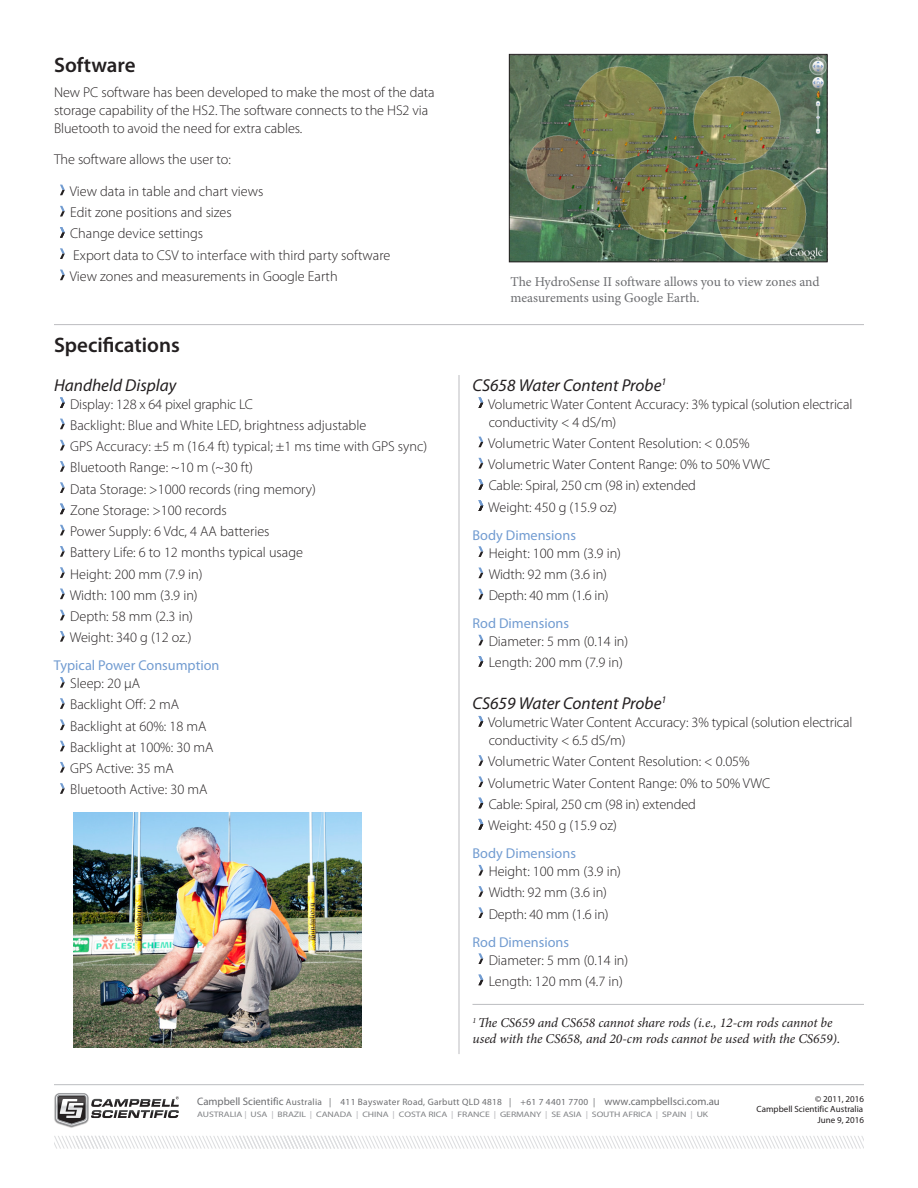
<style>
.page{position:relative;width:918px;height:1188px;background:#fff}
.page>*{position:absolute;margin:0;border:0;box-sizing:border-box;transform-origin:0 0}
.t1{font:600 21px "Myriad Pro";color:#231f20}
.t2{font:italic 17.25px "Myriad Pro";color:#231f20}
.bullets1{font:300 14.25px/18px "Myriad Pro";color:#231f20}
.body1{font:300 14.25px/18px "Myriad Pro";letter-spacing:-.005em;color:#231f20}
.t3{font:14.25px "Myriad Pro";color:#729cd1}
.Footnotes{font:italic 13.5px/16.2px "Minion Pro";letter-spacing:-.005em;color:#231f20}
.t4{font:13.5px/16.2px "Minion Pro";color:#6c6d70}
.contact{font:9.3px "Myriad Pro";letter-spacing:.03em;color:#6c6d70}
.t5{font:9px "Myriad Pro";color:#231f20}
.contact-2{font:7.95px "Myriad Pro";letter-spacing:-.005em;color:#808285;scale:1.22 1}
.s1{font-size:10.8px}
.s2{color:#b2b3b7}
</style>
<div class="page">
<img style="left:54px;top:1093px;width:32px;height:35px">
<svg style="left:55px;top:1094px;width:124px;height:32px"></svg>
<svg style="left:54px;top:1136px;width:810px;height:13px"></svg>
<hr style="left:54px;top:1084px;width:810px;height:1px;background:#bcbdc0">
<svg style="left:60px;top:185px;width:5px;height:10px"></svg>
<svg style="left:60px;top:206px;width:5px;height:10px"></svg>
<svg style="left:60px;top:227px;width:5px;height:11px"></svg>
<svg style="left:60px;top:248px;width:5px;height:11px"></svg>
<svg style="left:60px;top:270px;width:5px;height:10px"></svg>
<img style="left:511px;top:56px;width:315px;height:204px">
<div style="left:509px;top:54px;width:319px;height:208px;border:1px solid #231f20"></div>
<svg style="left:60px;top:397px;width:5px;height:11px"></svg>
<svg style="left:60px;top:419px;width:5px;height:10px"></svg>
<svg style="left:60px;top:440px;width:5px;height:10px"></svg>
<svg style="left:60px;top:461px;width:5px;height:11px"></svg>
<svg style="left:60px;top:482px;width:5px;height:11px"></svg>
<svg style="left:60px;top:504px;width:5px;height:10px"></svg>
<svg style="left:60px;top:525px;width:5px;height:10px"></svg>
<svg style="left:60px;top:546px;width:5px;height:11px"></svg>
<svg style="left:60px;top:567px;width:5px;height:11px"></svg>
<svg style="left:60px;top:589px;width:5px;height:10px"></svg>
<svg style="left:60px;top:610px;width:5px;height:10px"></svg>
<svg style="left:60px;top:631px;width:5px;height:11px"></svg>
<svg style="left:60px;top:677px;width:5px;height:11px"></svg>
<svg style="left:60px;top:698px;width:5px;height:11px"></svg>
<svg style="left:60px;top:719px;width:5px;height:11px"></svg>
<svg style="left:60px;top:741px;width:5px;height:10px"></svg>
<svg style="left:60px;top:762px;width:5px;height:11px"></svg>
<svg style="left:60px;top:783px;width:5px;height:11px"></svg>
<svg style="left:478px;top:397px;width:5px;height:11px"></svg>
<svg style="left:478px;top:437px;width:5px;height:10px"></svg>
<svg style="left:478px;top:458px;width:5px;height:10px"></svg>
<svg style="left:478px;top:479px;width:5px;height:11px"></svg>
<svg style="left:478px;top:500px;width:5px;height:11px"></svg>
<svg style="left:478px;top:546px;width:5px;height:11px"></svg>
<svg style="left:478px;top:568px;width:5px;height:10px"></svg>
<svg style="left:478px;top:589px;width:5px;height:10px"></svg>
<svg style="left:478px;top:635px;width:5px;height:10px"></svg>
<svg style="left:478px;top:656px;width:5px;height:11px"></svg>
<svg style="left:478px;top:716px;width:5px;height:11px"></svg>
<svg style="left:478px;top:755px;width:5px;height:11px"></svg>
<svg style="left:478px;top:776px;width:5px;height:11px"></svg>
<svg style="left:478px;top:798px;width:5px;height:10px"></svg>
<svg style="left:478px;top:819px;width:5px;height:11px"></svg>
<svg style="left:478px;top:865px;width:5px;height:11px"></svg>
<svg style="left:478px;top:886px;width:5px;height:11px"></svg>
<svg style="left:478px;top:907px;width:5px;height:11px"></svg>
<svg style="left:478px;top:953px;width:5px;height:11px"></svg>
<svg style="left:478px;top:975px;width:5px;height:10px"></svg>
<img style="left:73px;top:812px;width:289px;height:236px">
<hr style="left:54px;top:324px;width:810px;height:1px;background:#bcbdc0">
<hr style="left:472px;top:1004px;width:392px;height:1px;background:#bcbdc0">
<hr style="left:459px;top:375px;width:1px;height:679px;background:#bcbdc0">
<p class="t1" style="left:54px;top:52px;width:83px">Software</p>
<p class="body1" style="left:54px;top:83px;width:382px">New PC software has been developed to make the most of the data storage capability of the HS2. The software connects to the HS2 via<br>Bluetooth to avoid the need for extra cables.</p>
<p class="body1" style="left:54px;top:150px;width:178px">The software allows the user to:</p>
<p class="bullets1" style="left:70px;top:182px;width:195px">View data in table and chart views</p>
<p class="bullets1" style="left:70px;top:203px;width:163px">Edit zone positions and sizes</p>
<p class="bullets1" style="left:70px;top:224px;width:134px">Change device settings</p>
<p class="bullets1" style="left:73px;top:246px;width:319px">Export data to CSV to interface with third party software</p>
<p class="bullets1" style="left:70px;top:267px;width:269px">View zones and measurements in Google Earth</p>
<p class="t1" style="left:54px;top:331px;width:127px">Specifications</p>
<p class="t2" style="left:54px;top:374px;width:124px">Handheld Display</p>
<p class="bullets1" style="left:70px;top:395px;width:184px">Display: 128 x 64 pixel graphic LC</p>
<p class="bullets1" style="left:70px;top:416px;width:298px">Backlight: Blue and White LED, brightness adjustable</p>
<p class="bullets1" style="left:70px;top:437px;width:359px">GPS Accuracy: ±5 m (16.4 ft) typical; ±1 ms time with GPS sync)</p>
<p class="bullets1" style="left:70px;top:458px;width:184px">Bluetooth Range: ~10 m (~30 ft)</p>
<p class="bullets1" style="left:70px;top:480px;width:247px">Data Storage: &gt;1000 records (ring memory)</p>
<p class="bullets1" style="left:70px;top:501px;width:158px">Zone Storage: &gt;100 records</p>
<p class="bullets1" style="left:70px;top:522px;width:201px">Power Supply: 6 Vdc, 4 AA batteries</p>
<p class="bullets1" style="left:70px;top:543px;width:234px">Battery Life: 6 to 12 months typical usage</p>
<p class="bullets1" style="left:70px;top:565px;width:134px">Height: 200 mm (7.9 in)</p>
<p class="bullets1" style="left:70px;top:586px;width:130px">Width: 100 mm (3.9 in)</p>
<p class="bullets1" style="left:70px;top:607px;width:124px">Depth: 58 mm (2.3 in)</p>
<p class="bullets1" style="left:70px;top:628px;width:123px">Weight: 340 g (12 oz.)</p>
<p class="t3" style="left:54px;top:657px;width:167px">Typical Power Consumption</p>
<p class="bullets1" style="left:70px;top:674px;width:71px">Sleep: 20 µA</p>
<p class="bullets1" style="left:70px;top:696px;width:111px">Backlight Off: 2 mA</p>
<p class="bullets1" style="left:70px;top:717px;width:138px">Backlight at 60%: 18 mA</p>
<p class="bullets1" style="left:70px;top:738px;width:145px">Backlight at 100%: 30 mA</p>
<p class="bullets1" style="left:70px;top:759px;width:105px">GPS Active: 35 mA</p>
<p class="bullets1" style="left:70px;top:781px;width:139px">Bluetooth Active: 30 mA</p>
<p class="t4" style="left:510px;top:273px;width:311px">The HydroSense II software allows you to view zones and measurements using Google Earth.</p>
<p class="t2" style="left:472px;top:374px;width:196px">CS658 Water Content Probe<sup>1</sup></p>
<p class="bullets1" style="left:488px;top:395px;width:366px">Volumetric Water Content Accuracy: 3% typical (solution electrical conductivity &lt; 4 dS/m)</p>
<p class="bullets1" style="left:488px;top:434px;width:263px">Volumetric Water Content Resolution: &lt; 0.05%</p>
<p class="bullets1" style="left:488px;top:455px;width:284px">Volumetric Water Content Range: 0% to 50% VWC</p>
<p class="bullets1" style="left:489px;top:476px;width:209px">Cable: Spiral, 250 cm (98 in) extended</p>
<p class="bullets1" style="left:488px;top:498px;width:130px">Weight: 450 g (15.9 oz)</p>
<p class="t3" style="left:472px;top:526px;width:105px">Body Dimensions</p>
<p class="bullets1" style="left:489px;top:544px;width:134px">Height: 100 mm (3.9 in)</p>
<p class="bullets1" style="left:489px;top:565px;width:120px">Width: 92 mm (3.6 in)</p>
<p class="bullets1" style="left:489px;top:586px;width:122px">Depth: 40 mm (1.6 in)</p>
<p class="t3" style="left:472px;top:614px;width:98px">Rod Dimensions</p>
<p class="bullets1" style="left:489px;top:632px;width:141px">Diameter: 5 mm (0.14 in)</p>
<p class="bullets1" style="left:489px;top:653px;width:136px">Length: 200 mm (7.9 in)</p>
<p class="t2" style="left:472px;top:693px;width:196px">CS659 Water Content Probe<sup>1</sup></p>
<p class="bullets1" style="left:488px;top:713px;width:366px">Volumetric Water Content Accuracy: 3% typical (solution electrical conductivity &lt; 6.5 dS/m)</p>
<p class="bullets1" style="left:488px;top:753px;width:263px">Volumetric Water Content Resolution: &lt; 0.05%</p>
<p class="bullets1" style="left:488px;top:774px;width:284px">Volumetric Water Content Range: 0% to 50% VWC</p>
<p class="bullets1" style="left:489px;top:795px;width:209px">Cable: Spiral, 250 cm (98 in) extended</p>
<p class="bullets1" style="left:488px;top:816px;width:130px">Weight: 450 g (15.9 oz)</p>
<p class="t3" style="left:472px;top:845px;width:105px">Body Dimensions</p>
<p class="bullets1" style="left:489px;top:862px;width:134px">Height: 100 mm (3.9 in)</p>
<p class="bullets1" style="left:489px;top:883px;width:120px">Width: 92 mm (3.6 in)</p>
<p class="bullets1" style="left:489px;top:905px;width:122px">Depth: 40 mm (1.6 in)</p>
<p class="t3" style="left:472px;top:933px;width:98px">Rod Dimensions</p>
<p class="bullets1" style="left:489px;top:951px;width:141px">Diameter: 5 mm (0.14 in)</p>
<p class="bullets1" style="left:489px;top:972px;width:136px">Length: 120 mm (4.7 in)</p>
<p class="Footnotes" style="left:472px;top:1015px;width:369px"><sup>1</sup> The CS659 and CS658 cannot share rods (i.e., 12-cm rods cannot be used with the CS658, and 20-cm rods cannot be used with the CS659).</p>
<p class="contact" style="left:197px;top:1097px;width:524px"><span class="s1">Campbell Scientific</span> Australia | 411 Bayswater Road, Garbutt QLD 4818 | +61 7 4401 7700 | <span class="s1">www.campbellsci.com.au</span></p>
<p class="contact-2" style="left:197px;top:1109px;width:420px">AUSTRALIA <span class="s2">|</span> USA <span class="s2">|</span> BRAZIL <span class="s2">|</span> CANADA <span class="s2">|</span> CHINA <span class="s2">|</span> COSTA RICA <span class="s2">|</span> FRANCE <span class="s2">|</span> GERMANY <span class="s2">|</span> SE ASIA <span class="s2">|</span> SOUTH AFRICA <span class="s2">|</span> SPAIN <span class="s2">|</span> UK</p>
<p class="t5" style="left:815px;top:1093px;width:50px">© 2011, 2016</p>
<p class="t5" style="left:757px;top:1103px;width:108px">Campbell Scientific Australia</p>
<p class="t5" style="left:817px;top:1115px;width:48px">June 9, 2016</p>
</div>
